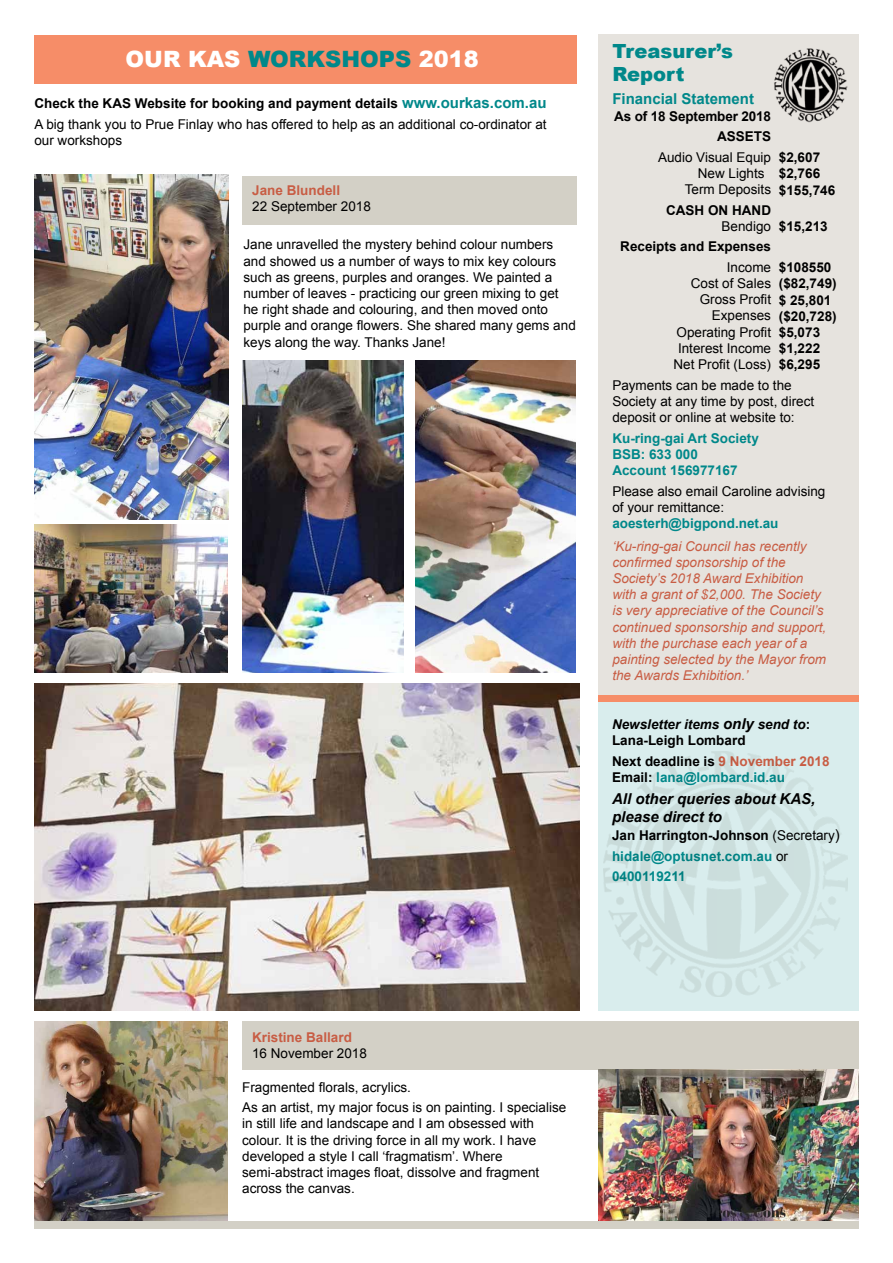
<style>
.page{position:relative;width:893px;height:1263px;background:#fff}
.page>*{position:absolute;margin:0;border:0;box-sizing:border-box;transform-origin:0 0}
.t1{font:900 22.5px "Arial";color:#fff}
.t2{font:900 19.5px/23.4px "Arial";color:#00888a}
.t3{font:italic 700 15px/18px "Arial";color:#000}
.t4{font:700 15px "Arial";color:#00888a}
.t5{font:13.5px/16.2px "Arial";color:#000}
.t6{font:italic 13.5px/16.2px "Arial";color:#c85d44}
.t7{font:700 13.5px/16.2px "Arial";color:#000}
.t8{font:700 13.5px/20.4px "Arial";color:#00888a}
.t9{font:italic 700 13.5px/16.2px "Arial";color:#000}
.t10{font:700 13.5px "Arial";color:#c85d44}
.s1{color:#00888a}
.s2{font-weight:700}
.s3{font-weight:700;font-size:15px;color:#00888a}
.s4{font-size:15px}
.s5{font-style:normal}
.s6{color:#c85d44}
.s7{color:#000}
.s8{font-weight:400;color:#000}
.s9{font-weight:400;font-size:15px;color:#000}
</style>
<div class="page">
<img style="left:34px;top:683px;width:545px;height:328px">
<img style="left:34px;top:525px;width:194px;height:148px">
<img style="left:34px;top:175px;width:194px;height:345px">
<div style="left:598px;top:34px;width:261px;height:661px;background:#e6e3de"></div>
<div style="left:598px;top:700px;width:261px;height:311px;background:linear-gradient(to right,#d4e8e7,#d6e9e9)"></div>
<div style="left:598px;top:695px;width:261px;height:7px;background:#f68d68"></div>
<div style="left:34px;top:35px;width:543px;height:48px;background:#f68d68"></div>
<img style="left:774px;top:48px;width:73px;height:74px">
<div style="left:242px;top:1021px;width:617px;height:49px;background:#d3d0c6"></div>
<img style="left:34px;top:1021px;width:194px;height:199px">
<div style="left:242px;top:176px;width:335px;height:49px;background:#d3d0c6"></div>
<img style="left:242px;top:360px;width:161px;height:313px">
<img style="left:416px;top:360px;width:160px;height:313px">
<img style="left:598px;top:1070px;width:261px;height:151px">
<div style="left:34px;top:1221px;width:825px;height:8px;background:#d3d0c6"></div>
<h1 class="t1" style="left:126px;top:43px;width:355px">OUR KAS <span class="s1">WORKSHOPS</span> 2018</h1>
<p class="t5" style="left:34px;top:93px;width:514px;line-height:20.4px"><span class="s2">Check the KAS Website for booking and payment details</span> <span class="s3">www.ourkas.com.au<br></span>A big thank you to Prue Finlay who has offered to help as an additional co-ordinator at</p>
<p class="t5" style="left:34px;top:132px;width:89px">our workshops</p>
<p class="t10" style="left:252px;top:181px;width:89px">Jane Blundell</p>
<p class="t5" style="left:252px;top:198px;width:120px">22 September 2018</p>
<p class="t5" style="left:243px;top:237px;width:334px">Jane unravelled the mystery behind colour numbers and showed us a number of ways to mix key colours such as greens, purples and oranges. We painted a number of leaves - practicing our green mixing to get he right shade and colouring, and then moved onto purple and orange flowers. She shared many gems and keys along the way. Thanks Jane!</p>
<h2 class="t2" style="left:612px;top:39px;width:122px">Treasurer’s<br>Report</h2>
<p class="t4" style="left:612px;top:89px;width:143px">Financial Statement</p>
<p class="t7" style="left:614px;top:106px;width:158px;line-height:20.4px;text-align:right">As of 18 September 2018<br>ASSETS</p>
<p class="t5" style="left:658px;top:149px;width:115px">Audio Visual Equip</p>
<p class="t5" style="left:698px;top:165px;width:68px">New Lights</p>
<p class="t5" style="left:685px;top:181px;width:88px">Term Deposits</p>
<p class="t7" style="left:666px;top:202px;width:106px">CASH ON HAND</p>
<p class="t5" style="left:721px;top:218px;width:51px">Bendigo</p>
<p class="t7" style="left:620px;top:239px;width:152px">Receipts and Expenses</p>
<p class="t5" style="left:673px;top:259px;width:99px;text-align:right">Income<br>Cost of Sales<br>Gross Profit<br>Expenses<br>Operating Profit<br>Interest Income<br>Net Profit (Loss)</p>
<p class="t7" style="left:779px;top:150px;width:58px">$2,607 $2,766 $155,746</p>
<p class="t7" style="left:779px;top:219px;width:50px">$15,213</p>
<p class="t7" style="left:779px;top:260px;width:59px">$108550 ($82,749) $ 25,801 ($20,728) $5,073 $1,222 $6,295</p>
<p class="t5" style="left:612px;top:377px;width:203px">Payments can be made to the<br>Society at any time by post, direct deposit or online at website to:</p>
<p class="t8" style="left:612px;top:430px;width:148px;line-height:16.2px">Ku-ring-gai Art Society<br>BSB: 633 000<br>Account 156977167</p>
<p class="t5" style="left:612px;top:483px;width:215px">Please also email Caroline advising of your remittance:</p>
<p class="t8" style="left:612px;top:514px;width:168px">aoesterh@bigpond.net.au</p>
<p class="t6" style="left:612px;top:538px;width:215px">‘Ku-ring-gai Council has recently confirmed sponsorship of the Society’s 2018 Award Exhibition with a grant of $2,000. The Society is very appreciative of the Council’s continued sponsorship and support, with the purchase each year of a painting selected by the Mayor from the Awards Exhibition.’</p>
<p class="t9" style="left:612px;top:717px;width:200px">Newsletter items <span class="s4">only</span> send to<span class="s5">:<br>Lana-Leigh Lombard</span></p>
<p class="t7" style="left:612px;top:753px;width:219px">Next deadline is <span class="s6">9 November 2018<br></span>Email: <span class="s1">lana@lombard.id.au</span></p>
<p class="t3" style="left:612px;top:790px;width:205px">All other queries about KAS, please direct to</p>
<p class="t8" style="left:612px;top:826px;width:229px"><span class="s7">Jan Harrington-Johnson</span> <span class="s8">(Secretary</span><span class="s9">) </span>hidale@optusnet.com.au <span class="s8">or<br></span>0400119211</p>
<p class="t10" style="left:252px;top:1028px;width:101px">Kristine Ballard</p>
<p class="t5" style="left:252px;top:1045px;width:116px">16 November 2018</p>
<p class="t5" style="left:242px;top:1077px;width:326px;line-height:20.4px">Fragmented florals, acrylics.<br>As an artist, my major focus is on painting. I specialise</p>
<p class="t5" style="left:242px;top:1116px;width:299px">in still life and landscape and I am obsessed with colour. It is the driving force in all my work. I have developed a style I call ‘fragmatism’. Where semi-abstract images float, dissolve and fragment across the canvas.</p>
</div>
